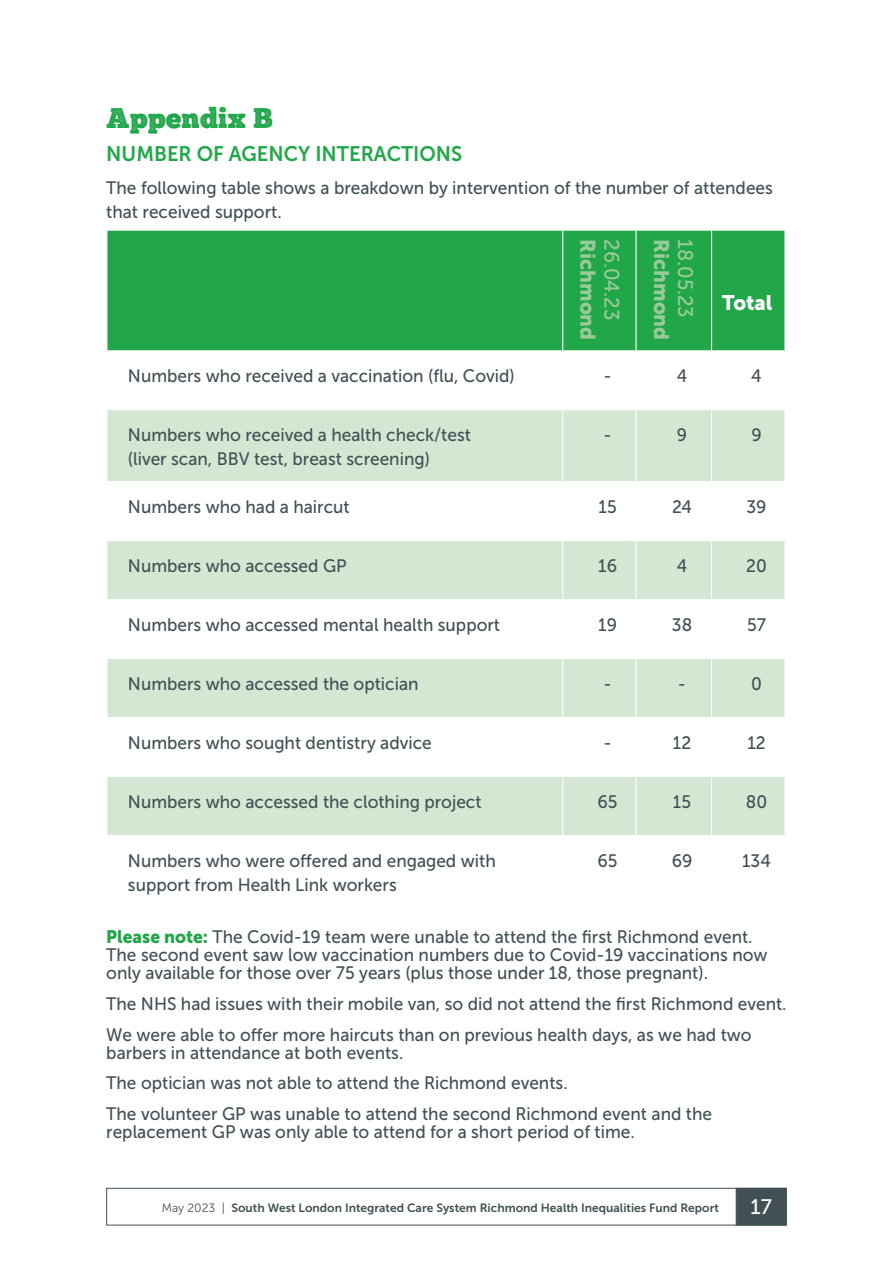
<style>
.page{position:relative;width:893px;height:1263px;background:#fff}
.page>*{position:absolute;margin:0;border:0;box-sizing:border-box;transform-origin:0 0}
.t1{font:28.5px "Chunk Five Print";color:#21a74a}
.t2{font:21px "Museo Sans 700";color:#21a74a;scale:.96 1}
.t3{font:21px "Museo Sans 900";color:#99ca99;scale:.96 1}
.t4{font:21px "Museo Sans 500";color:#99ca99;scale:.96 1}
.t5{font:21px "Museo Sans 900";color:#fff;scale:.96 1}
.t6{font:21px "Museo Sans 500";color:#fff}
.t7{font:18px/24px "Museo Sans 500";color:#425055;scale:.96 1}
.t8{font:12px "Museo Sans 700";color:#425055}
.s1{font-family:"Museo Sans 900";color:#21a74a}
.s2{font-family:"Museo Sans 300"}
</style>
<div class="page">
<div style="left:106px;top:1188px;width:681px;height:37px;border:1px solid #425055"></div>
<div style="left:736px;top:1188px;width:51px;height:37px;background:#425055"></div>
<div style="left:107px;top:231px;width:677px;height:119px;background:#21a74a"></div>
<svg style="left:107px;top:410px;width:677px;height:425px;fill:#d4e7d2"></svg>
<hr style="left:107px;top:481px;width:456px;height:1px;background:#fff">
<hr style="left:563px;top:481px;width:73px;height:1px;background:#fff">
<hr style="left:636px;top:481px;width:75px;height:1px;background:#fff">
<hr style="left:711px;top:481px;width:73px;height:1px;background:#fff">
<hr style="left:107px;top:540px;width:456px;height:1px;background:#fff">
<hr style="left:563px;top:540px;width:73px;height:1px;background:#fff">
<hr style="left:636px;top:540px;width:75px;height:1px;background:#fff">
<hr style="left:711px;top:540px;width:73px;height:1px;background:#fff">
<hr style="left:107px;top:599px;width:456px;height:1px;background:#fff">
<hr style="left:563px;top:599px;width:73px;height:1px;background:#fff">
<hr style="left:636px;top:599px;width:75px;height:1px;background:#fff">
<hr style="left:711px;top:599px;width:73px;height:1px;background:#fff">
<hr style="left:107px;top:658px;width:456px;height:1px;background:#fff">
<hr style="left:563px;top:658px;width:73px;height:1px;background:#fff">
<hr style="left:636px;top:658px;width:75px;height:1px;background:#fff">
<hr style="left:711px;top:658px;width:73px;height:1px;background:#fff">
<hr style="left:107px;top:717px;width:456px;height:1px;background:#fff">
<hr style="left:563px;top:717px;width:73px;height:1px;background:#fff">
<hr style="left:636px;top:717px;width:75px;height:1px;background:#fff">
<hr style="left:711px;top:717px;width:73px;height:1px;background:#fff">
<hr style="left:107px;top:776px;width:456px;height:1px;background:#fff">
<hr style="left:563px;top:776px;width:73px;height:1px;background:#fff">
<hr style="left:636px;top:776px;width:75px;height:1px;background:#fff">
<hr style="left:711px;top:776px;width:73px;height:1px;background:#fff">
<hr style="left:562px;top:231px;width:1px;height:119px;background:#fff">
<hr style="left:635px;top:231px;width:2px;height:119px;background:#fff">
<hr style="left:711px;top:231px;width:1px;height:119px;background:#fff">
<hr style="left:562px;top:410px;width:1px;height:71px;background:#fff">
<hr style="left:635px;top:410px;width:2px;height:71px;background:#fff">
<hr style="left:711px;top:410px;width:1px;height:71px;background:#fff">
<hr style="left:562px;top:482px;width:1px;height:58px;background:#fff">
<hr style="left:635px;top:482px;width:2px;height:58px;background:#fff">
<hr style="left:711px;top:482px;width:1px;height:58px;background:#fff">
<hr style="left:562px;top:541px;width:1px;height:58px;background:#fff">
<hr style="left:635px;top:541px;width:2px;height:58px;background:#fff">
<hr style="left:711px;top:541px;width:1px;height:58px;background:#fff">
<hr style="left:562px;top:600px;width:1px;height:58px;background:#fff">
<hr style="left:635px;top:600px;width:2px;height:58px;background:#fff">
<hr style="left:711px;top:600px;width:1px;height:58px;background:#fff">
<hr style="left:562px;top:659px;width:1px;height:58px;background:#fff">
<hr style="left:635px;top:659px;width:2px;height:58px;background:#fff">
<hr style="left:711px;top:659px;width:1px;height:58px;background:#fff">
<hr style="left:562px;top:718px;width:1px;height:58px;background:#fff">
<hr style="left:635px;top:718px;width:2px;height:58px;background:#fff">
<hr style="left:711px;top:718px;width:1px;height:58px;background:#fff">
<hr style="left:562px;top:777px;width:1px;height:58px;background:#fff">
<hr style="left:635px;top:777px;width:2px;height:58px;background:#fff">
<hr style="left:711px;top:777px;width:1px;height:58px;background:#fff">
<h1 class="t1" style="left:106px;top:105px;width:168px">Appendix B</h1>
<p class="t2" style="left:106px;top:142px;width:372px">NUMBER OF AGENCY INTERACTIONS</p>
<p class="t7" style="left:106px;top:176px;width:696px">The following table shows a breakdown by intervention of the number of attendees that received support.</p>
<p class="t3" style="left:600px;top:239px;width:107px;rotate:90deg">Richmond</p>
<p class="t4" style="left:623px;top:239px;width:86px;rotate:90deg">26.04.23</p>
<p class="t3" style="left:674px;top:239px;width:107px;rotate:90deg">Richmond</p>
<p class="t4" style="left:697px;top:239px;width:83px;rotate:90deg">18.05.23</p>
<p class="t5" style="left:722px;top:290px;width:54px">Total</p>
<p class="t7" style="left:128px;top:364px;width:404px">Numbers who received a vaccination (flu, Covid)</p>
<p class="t7" style="left:604px;top:364px;width:10px">-</p>
<p class="t7" style="left:677px;top:364px;width:12px">4</p>
<p class="t7" style="left:751px;top:364px;width:12px">4</p>
<p class="t7" style="left:128px;top:423px;width:359px">Numbers who received a health check/test (liver scan, BBV test, breast screening)</p>
<p class="t7" style="left:604px;top:423px;width:10px">-</p>
<p class="t7" style="left:677px;top:423px;width:12px">9</p>
<p class="t7" style="left:751px;top:423px;width:12px">9</p>
<p class="t7" style="left:128px;top:495px;width:232px">Numbers who had a haircut</p>
<p class="t7" style="left:598px;top:495px;width:20px">15</p>
<p class="t7" style="left:672px;top:495px;width:22px">24</p>
<p class="t7" style="left:746px;top:495px;width:22px">39</p>
<p class="t7" style="left:128px;top:554px;width:229px">Numbers who accessed GP</p>
<p class="t7" style="left:598px;top:554px;width:21px">16</p>
<p class="t7" style="left:677px;top:554px;width:12px">4</p>
<p class="t7" style="left:746px;top:554px;width:23px">20</p>
<p class="t7" style="left:128px;top:613px;width:389px">Numbers who accessed mental health support</p>
<p class="t7" style="left:598px;top:613px;width:21px">19</p>
<p class="t7" style="left:672px;top:613px;width:23px">38</p>
<p class="t7" style="left:747px;top:613px;width:21px">57</p>
<p class="t7" style="left:128px;top:672px;width:304px">Numbers who accessed the optician</p>
<p class="t7" style="left:604px;top:672px;width:10px">-</p>
<p class="t7" style="left:678px;top:672px;width:10px">-</p>
<p class="t7" style="left:751px;top:672px;width:13px">0</p>
<p class="t7" style="left:128px;top:731px;width:318px">Numbers who sought dentistry advice</p>
<p class="t7" style="left:604px;top:731px;width:10px">-</p>
<p class="t7" style="left:673px;top:731px;width:21px">12</p>
<p class="t7" style="left:747px;top:731px;width:21px">12</p>
<p class="t7" style="left:128px;top:789px;width:370px">Numbers who accessed the clothing project</p>
<p class="t7" style="left:598px;top:789px;width:22px">65</p>
<p class="t7" style="left:673px;top:789px;width:20px">15</p>
<p class="t7" style="left:746px;top:789px;width:24px">80</p>
<p class="t7" style="left:128px;top:848px;width:385px">Numbers who were offered and engaged with support from Health Link workers</p>
<p class="t7" style="left:598px;top:848px;width:22px">65</p>
<p class="t7" style="left:672px;top:848px;width:23px">69</p>
<p class="t7" style="left:742px;top:848px;width:31px">134</p>
<p class="t7" style="left:106px;top:928px;width:690px;line-height:18px"><span class="s1">Please note:</span> The Covid-19 team were unable to attend the first Richmond event.<br>The second event saw low vaccination numbers due to Covid-19 vaccinations now only available for those over 75 years (plus those under 18, those pregnant).</p>
<p class="t7" style="left:106px;top:988px;width:710px;line-height:30.8px">The NHS had issues with their mobile van, so did not attend the first Richmond event.<br>We were able to offer more haircuts than on previous health days, as we had two</p>
<p class="t7" style="left:106px;top:1037px;width:632px;line-height:30.8px">barbers in attendance at both events.<br>The optician was not able to attend the Richmond events.<br>The volunteer GP was unable to attend the second Richmond event and the</p>
<p class="t7" style="left:106px;top:1120px;width:552px">replacement GP was only able to attend for a short period of time.</p>
<p class="t8" style="left:162px;top:1201px;width:559px"><span class="s2">May 2023 |</span> South West London Integrated Care System Richmond Health Inequalities Fund Report</p>
<p class="t6" style="left:750px;top:1195px;width:23px">17</p>
</div>
